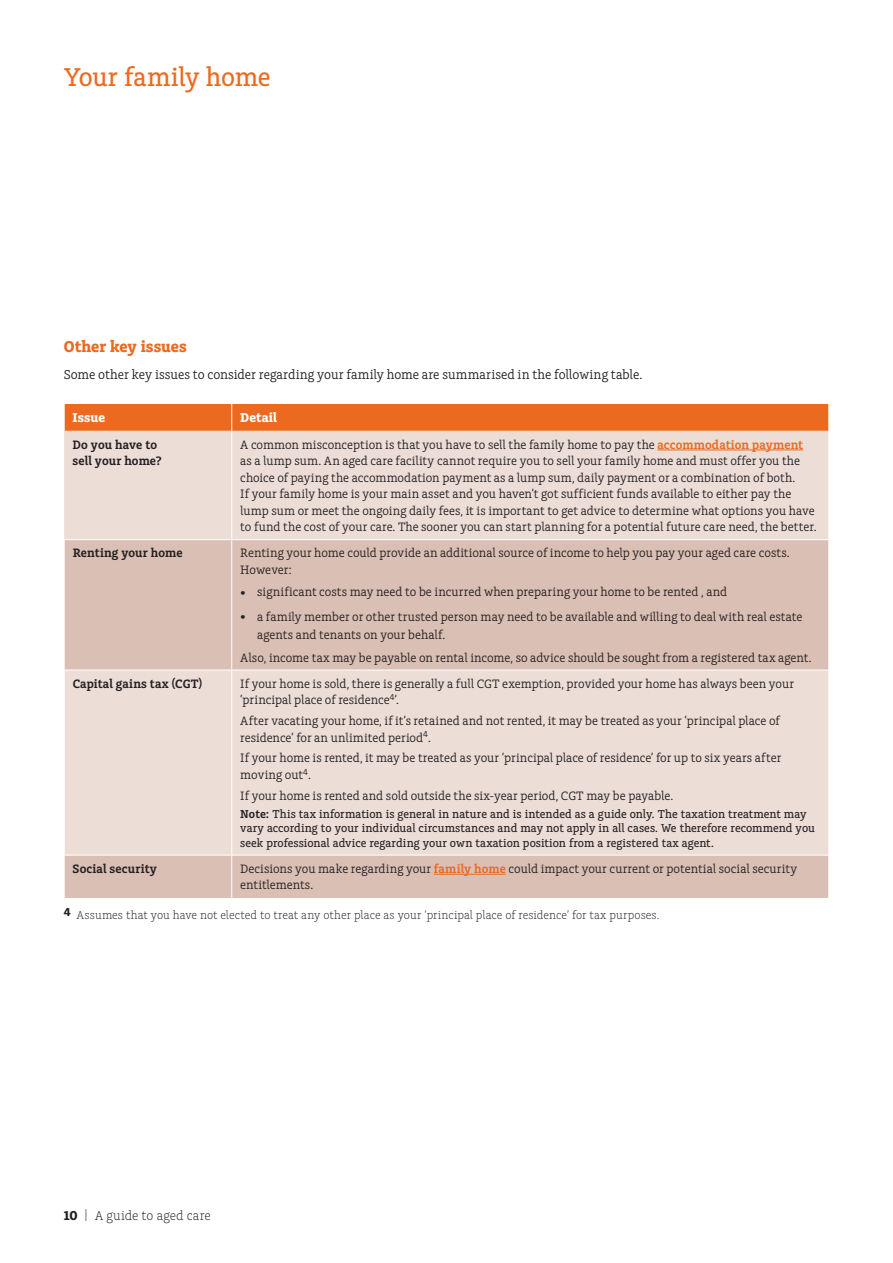
<style>
.page{position:relative;width:893px;height:1263px;background:#fff}
.page>*{position:absolute;margin:0;border:0;box-sizing:border-box;transform-origin:0 0}
.t1{font:500 27px "Charlie Std";letter-spacing:-.01em;color:#ec6a20}
.t2{font:700 16.5px "Charlie Std";color:#ec6a20}
.t3{font:13.5px "Charlie Std";color:#231f20}
.t4{font:300 13.5px "Charlie Std";color:#231f20}
.t5{font:700 13.5px "Charlie Std";letter-spacing:.01em;color:#fff}
.t6{font:12.75px/16.5px "Charlie Std";color:#231f20}
.t7{font:600 12.75px/16.5px "Charlie Std";letter-spacing:.01em;color:#231f20}
.t8{font:500 12px/14.2px "Charlie Std";color:#231f20}
.t9{font:300 12px "Charlie Std";color:#231f20}
.s1{font-weight:600;color:#ec6a20}
.s2{font-size:18px}
.s3{font-weight:600}
.s4{font-weight:700}
</style>
<div class="page">
<div style="left:64px;top:431px;width:764px;height:108px;background:#ecddd7"></div>
<svg style="left:65px;top:540px;width:763px;height:358px;background:#e3cec6"></svg>
<hr style="left:231px;top:431px;width:1px;height:108px;background:#fff">
<div style="left:64px;top:404px;width:765px;height:27px;background:#ec6a20"></div>
<hr style="left:231px;top:670px;width:1px;height:185px;background:#fff">
<hr style="left:231px;top:540px;width:1px;height:130px;background:#fff">
<hr style="left:64px;top:670px;width:168px;height:1px;background:#fff">
<hr style="left:232px;top:670px;width:597px;height:1px;background:#fff">
<hr style="left:64px;top:855px;width:168px;height:1px;background:#fff">
<hr style="left:232px;top:855px;width:597px;height:1px;background:#fff">
<hr style="left:231px;top:855px;width:1px;height:43px;background:#fff">
<hr style="left:657px;top:450px;width:146px;height:1px;background:#ec6a20">
<hr style="left:434px;top:874px;width:72px;height:1px;background:#ec6a20">
<h1 class="t1" style="left:64px;top:62px;width:208px">Your family home</h1>
<p class="t2" style="left:64px;top:337px;width:125px">Other key issues</p>
<p class="t3" style="left:64px;top:367px;width:580px">Some other key issues to consider regarding your family home are summarised in the following table.</p>
<p class="t5" style="left:73px;top:410px;width:34px">Issue</p>
<p class="t5" style="left:240px;top:410px;width:38px">Detail</p>
<p class="t7" style="left:73px;top:436px;width:91px">Do you have to sell your home?</p>
<p class="t6" style="left:240px;top:436px;width:578px">A common misconception is that you have to sell the family home to pay the <span class="s1">accommodation payment </span>as a lump sum. An aged care facility cannot require you to sell your family home and must offer you the choice of paying the accommodation payment as a lump sum, daily payment or a combination of both.<br>If your family home is your main asset and you haven’t got sufficient funds available to either pay the lump sum or meet the ongoing daily fees, it is important to get advice to determine what options you have to fund the cost of your care. The sooner you can start planning for a potential future care need, the better.</p>
<p class="t7" style="left:73px;top:545px;width:111px">Renting your home</p>
<p class="t6" style="left:240px;top:545px;width:551px">Renting your home could provide an additional source of income to help you pay your aged care costs.<br>However:</p>
<p class="t6" style="left:240px;top:584px;width:488px"><span class="s2">•</span> significant costs may need to be incurred when preparing your home to be rented , and</p>
<p class="t6" style="left:257px;top:607px;width:547px;line-height:18px;text-indent:-17px"><span class="s2">•</span> a family member or other trusted person may need to be available and willing to deal with real estate agents and tenants on your behalf.</p>
<p class="t6" style="left:240px;top:649px;width:573px">Also, income tax may be payable on rental income, so advice should be sought from a registered tax agent.</p>
<p class="t7" style="left:73px;top:675px;width:131px">Capital gains tax (CGT)</p>
<p class="t6" style="left:240px;top:675px;width:555px">If your home is sold, there is generally a full CGT exemption, provided your home has always been your ‘principal place of residence<sup>4</sup>’.</p>
<p class="t6" style="left:240px;top:713px;width:541px">After vacating your home, if it’s retained and not rented, it may be treated as your ‘principal place of residence’ for an unlimited period<sup>4</sup>.</p>
<p class="t6" style="left:240px;top:750px;width:543px">If your home is rented, it may be treated as your ‘principal place of residence’ for up to six years after moving out<sup>4</sup>.</p>
<p class="t6" style="left:240px;top:787px;width:435px">If your home is rented and sold outside the six-year period, CGT may be payable.</p>
<p class="t8" style="left:240px;top:807px;width:576px"><span class="s3">Note:</span> This tax information is general in nature and is intended as a guide only. The taxation treatment may vary according to your individual circumstances and may not apply in all cases. We therefore recommend you seek professional advice regarding your own taxation position from a registered tax agent.</p>
<p class="t7" style="left:73px;top:861px;width:86px">Social security</p>
<p class="t6" style="left:240px;top:860px;width:558px">Decisions you make regarding your <span class="s1">family home</span> could impact your current or potential social security entitlements.</p>
<p class="t9" style="left:64px;top:908px;width:597px"><sup>4</sup> Assumes that you have not elected to treat any other place as your ‘principal place of residence’ for tax purposes.</p>
<p class="t4" style="left:64px;top:1208px;width:149px"><span class="s4">10</span> | A guide to aged care</p>
</div>
